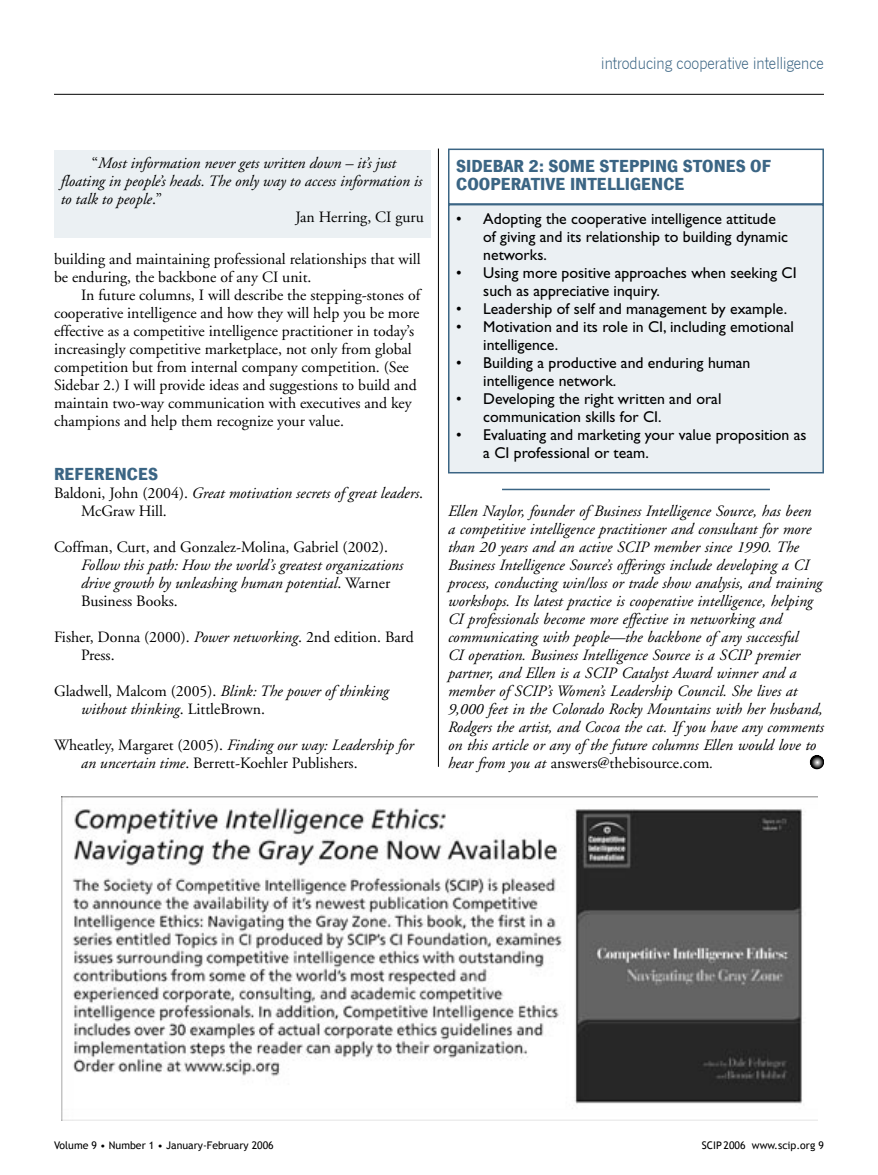
<style>
.page{position:relative;width:878px;height:1175px;background:#fff}
.page>*{position:absolute;margin:0;border:0;box-sizing:border-box;transform-origin:0 0}
.Subhead_1{font:700 18px/18px "News Got T";color:#3b6584}
.Article_Top_Folio{font:18px "News Got T Ligh";color:#3b6584}
.About_the_Author{font:italic 15.75px/18px "Adobe Garamond";color:#000}
.Column_Text{font:15.75px/18px "Adobe Garamond";color:#000}
.Type_in_Tables{font:15.75px/18px "Gill Sans";color:#000}
.References_Text{font:italic 15.75px/18px "Adobe Garamond";color:#000}
.References_Text-2{font:15.75px/18px "Adobe Garamond";color:#000}
.Column_Text-2{font:italic 15.75px/18px "Adobe Garamond";color:#000}
.t1{font:10.5px "Trebuchet MS";color:#000}
.s1{font-style:normal}
.s2{font-style:italic}
</style>
<div class="page">
<hr style="left:54px;top:94px;width:770px;height:1px;background:#000">
<div style="left:54px;top:150px;width:376px;height:87px;background:#ebf0f3"></div>
<div style="left:448px;top:205px;width:375px;height:268px;background:#ebf0f3"></div>
<div style="left:448px;top:204px;width:376px;height:269px;border:2px solid #3b6584"></div>
<div style="left:448px;top:148px;width:376px;height:57px;border:2px solid #3b6584"></div>
<hr style="left:438px;top:149px;width:1px;height:617px;background:#000">
<hr style="left:502px;top:489px;width:268px;height:1px;background:#3b6584">
<svg style="left:809px;top:755px;width:15px;height:14px"></svg>
<img style="left:62px;top:797px;width:756px;height:324px">
<p class="Article_Top_Folio" style="left:601px;top:53px;width:224px">introducing cooperative intelligence</p>
<p class="Column_Text-2" style="left:61px;top:155px;width:363px;text-indent:31px"><span class="s1">“</span>Most information never gets written down – it’s just floating in people’s heads. The only way to access information is to talk to people<span class="s1">.”</span></p>
<p class="Column_Text" style="left:295px;top:209px;width:130px">Jan Herring, CI guru</p>
<p class="Type_in_Tables" style="left:483px;top:210px;width:306px;text-indent:-27px">• Adopting the cooperative intelligence attitude of giving and its relationship to building dynamic networks.</p>
<p class="Type_in_Tables" style="left:483px;top:264px;width:315px;text-indent:-27px">• Using more positive approaches when seeking CI such as appreciative inquiry.</p>
<p class="Type_in_Tables" style="left:456px;top:300px;width:332px">• Leadership of self and management by example.</p>
<p class="Type_in_Tables" style="left:483px;top:318px;width:312px;text-indent:-27px">• Motivation and its role in CI, including emotional intelligence.</p>
<p class="Type_in_Tables" style="left:483px;top:354px;width:269px;text-indent:-27px">• Building a productive and enduring human intelligence network.</p>
<p class="Type_in_Tables" style="left:483px;top:390px;width:240px;text-indent:-27px">• Developing the right written and oral communication skills for CI.</p>
<p class="Type_in_Tables" style="left:483px;top:426px;width:325px;text-indent:-27px">• Evaluating and marketing your value proposition as a CI professional or team.</p>
<p class="Subhead_1" style="left:456px;top:156px;width:316px">SIDEBAR 2: SOME STEPPING STONES OF<br>COOPERATIVE INTELLIGENCE</p>
<p class="Column_Text" style="left:54px;top:250px;width:368px">building and maintaining professional relationships that will be enduring, the backbone of any CI unit.</p>
<p class="Column_Text" style="left:54px;top:286px;width:368px;text-indent:27px">In future columns, I will describe the stepping-stones of cooperative intelligence and how they will help you be more effective as a competitive intelligence practitioner in today’s increasingly competitive marketplace, not only from global competition but from internal company competition. (See Sidebar 2.) I will provide ideas and suggestions to build and maintain two-way communication with executives and key champions and help them recognize your value.</p>
<p class="Subhead_1" style="left:54px;top:464px;width:106px">REFERENCES</p>
<p class="References_Text" style="left:81px;top:484px;width:343px;text-indent:-27px"><span class="s1">Baldoni, John (2004).</span> Great motivation secrets of great leaders<span class="s1">.<br>McGraw Hill.</span></p>
<p class="References_Text" style="left:81px;top:538px;width:323px;text-indent:-27px"><span class="s1">Coffman, Curt, and Gonzalez-Molina, Gabriel (2002).<br></span>Follow this path: How the world’s greatest organizations drive growth by unleashing human potential<span class="s1">. Warner Business Books.</span></p>
<p class="References_Text-2" style="left:81px;top:628px;width:334px;text-indent:-27px">Fisher, Donna (2000). <span class="s2">Power networking</span>. 2nd edition. Bard<br>Press.</p>
<p class="References_Text" style="left:81px;top:682px;width:309px;text-indent:-27px"><span class="s1">Gladwell, Malcom (2005).</span> Blink: The power of thinking without thinking<span class="s1">. LittleBrown.</span></p>
<p class="References_Text-2" style="left:81px;top:736px;width:334px;text-indent:-27px">Wheatley, Margaret (2005). <span class="s2">Finding our way: Leadership for an uncertain time</span>. Berrett-Koehler Publishers.</p>
<p class="About_the_Author" style="left:448px;top:502px;width:377px">Ellen Naylor, founder of Business Intelligence Source, has been<br>a competitive intelligence practitioner and consultant for more than 20 years and an active SCIP member since 1990. The Business Intelligence Source’s offerings include developing a CI process, conducting win/loss or trade show analysis, and training workshops. Its latest practice is cooperative intelligence, helping CI professionals become more effective in networking and communicating with people—the backbone of any successful<br>CI operation. Business Intelligence Source is a SCIP premier partner, and Ellen is a SCIP Catalyst Award winner and a member of SCIP’s Women’s Leadership Council. She lives at 9,000 feet in the Colorado Rocky Mountains with her husband, Rodgers the artist, and Cocoa the cat. If you have any comments on this article or any of the future columns Ellen would love to hear from you at <span class="s1">answers@thebisource.com</span>.</p>
<p class="t1" style="left:54px;top:1139px;width:221px">Volume 9 • Number 1 • January-February 2006</p>
<p class="t1" style="left:701px;top:1139px;width:124px">SCIP 2006 www.scip.org 9</p>
</div>
